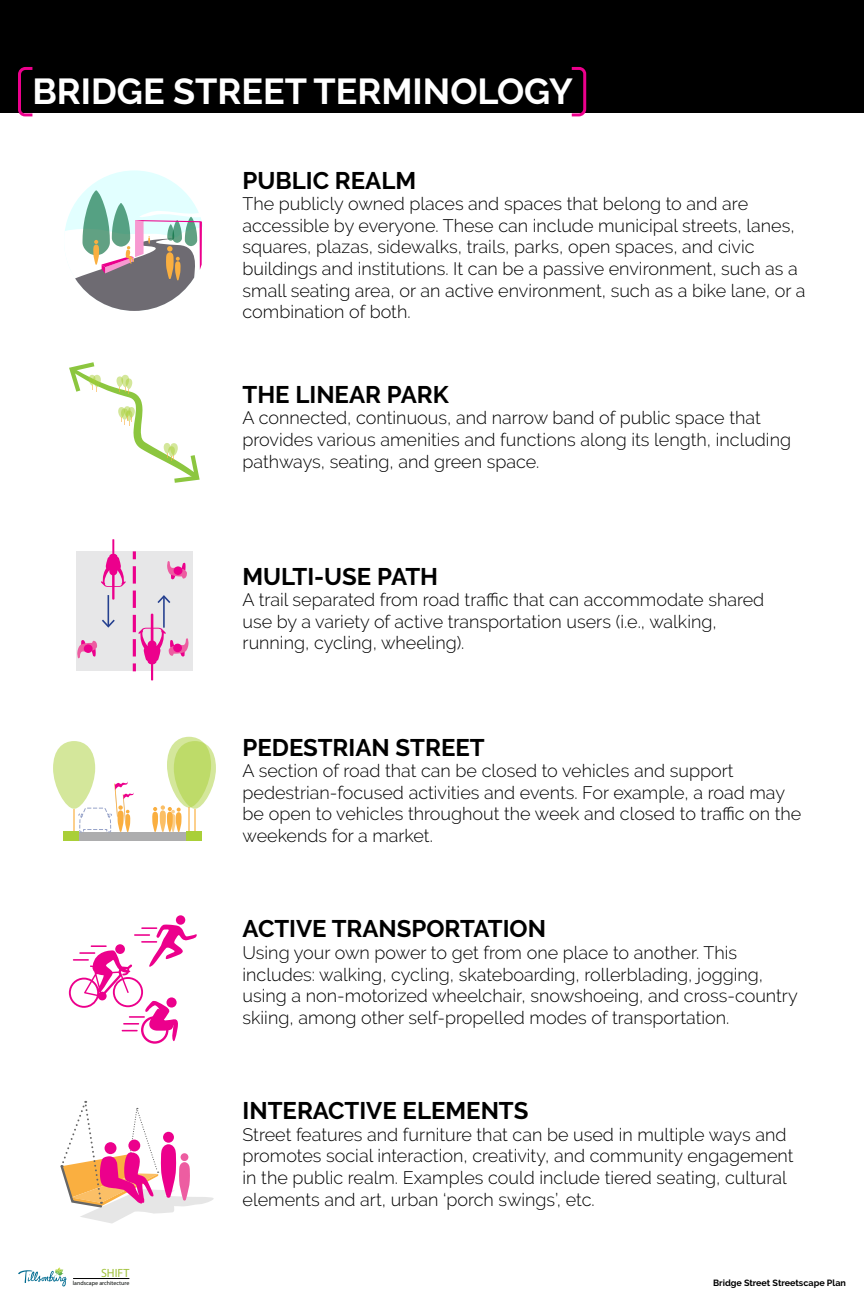
<style>
.page{position:relative;width:864px;height:1296px;background:#fff}
.page>*{position:absolute;margin:0;border:0;box-sizing:border-box;transform-origin:0 0}
.t1{font:700 36px "Raleway";color:#fff}
.t2{font:700 24px "Raleway";color:#000}
.t3{font:300 18px/21.6px "Raleway";color:#000}
.t4{font:11.95px "Myriad Pro";color:#a0c23b}
.t5{font:700 9px "Raleway";color:#000}
.t6{font:5.95px "Myriad Pro";color:#060a08}
</style>
<div class="page">
<div style="left:0;top:0;width:864px;height:112px;background:#000"></div>
<hr style="left:73px;top:1278px;width:56px;height:1px;background:#000">
<svg style="left:18px;top:1267px;width:49px;height:19px"></svg>
<svg style="left:16px;top:67px;width:19px;height:50px"></svg>
<svg style="left:569px;top:67px;width:19px;height:50px"></svg>
<div style="left:64px;top:170px;width:141px;height:141px;background:#e2ffff;border-radius:50%"></div>
<svg style="left:64px;top:190px;width:141px;height:121px"></svg>
<svg style="left:69px;top:362px;width:131px;height:121px"></svg>
<svg style="left:53px;top:737px;width:163px;height:307px"></svg>
<div style="left:76px;top:551px;width:117px;height:120px;background:#e7e7e8"></div>
<svg style="left:101px;top:539px;width:25px;height:61px"></svg>
<svg style="left:77px;top:640px;width:20px;height:19px"></svg>
<div style="left:84px;top:644px;width:9px;height:9px;background:#ec008c;border-radius:50%"></div>
<svg style="left:133px;top:551px;width:56px;height:129px"></svg>
<hr style="left:108px;top:595px;width:1px;height:31px;background:#25408f">
<svg style="left:102px;top:620px;width:13px;height:8px"></svg>
<svg style="left:60px;top:1101px;width:154px;height:123px"></svg>
<div style="left:105px;top:1142px;width:12px;height:12px;background:#ec008c;border-radius:50%"></div>
<h1 class="t1" style="left:32px;top:71px;width:542px">BRIDGE STREET TERMINOLOGY</h1>
<h2 class="t2" style="left:243px;top:166px;width:175px">PUBLIC REALM</h2>
<p class="t3" style="left:243px;top:193px;width:565px">The publicly owned places and spaces that belong to and are accessible by everyone. These can include municipal streets, lanes, squares, plazas, sidewalks, trails, parks, open spaces, and civic buildings and institutions. It can be a passive environment, such as a small seating area, or an active environment, such as a bike lane, or a combination of both.</p>
<h2 class="t2" style="left:243px;top:381px;width:208px">THE LINEAR PARK</h2>
<p class="t3" style="left:243px;top:407px;width:550px">A connected, continuous, and narrow band of public space that provides various amenities and functions along its length, including pathways, seating, and green space.</p>
<h2 class="t2" style="left:243px;top:562px;width:197px">MULTI-USE PATH</h2>
<p class="t3" style="left:243px;top:589px;width:523px">A trail separated from road traffic that can accommodate shared use by a variety of active transportation users (i.e., walking, running, cycling, wheeling).</p>
<h2 class="t2" style="left:243px;top:733px;width:244px">PEDESTRIAN STREET</h2>
<p class="t3" style="left:243px;top:760px;width:560px">A section of road that can be closed to vehicles and support pedestrian-focused activities and events. For example, a road may be open to vehicles throughout the week and closed to traffic on the weekends for a market.</p>
<h2 class="t2" style="left:243px;top:915px;width:305px">ACTIVE TRANSPORTATION</h2>
<p class="t3" style="left:243px;top:942px;width:557px">Using your own power to get from one place to another. This includes: walking, cycling, skateboarding, rollerblading, jogging, using a non-motorized wheelchair, snowshoeing, and cross-country skiing, among other self-propelled modes of transportation.</p>
<p class="t4" style="left:101px;top:1266px;width:30px">SHIFT</p>
<p class="t6" style="left:73px;top:1279px;width:58px">landscape architecture</p>
<h2 class="t2" style="left:243px;top:1097px;width:288px">INTERACTIVE ELEMENTS</h2>
<p class="t3" style="left:243px;top:1123px;width:553px">Street features and furniture that can be used in multiple ways and promotes social interaction, creativity, and community engagement in the public realm. Examples could include tiered seating, cultural elements and art, urban ‘porch swings’, etc.</p>
<p class="t5" style="left:713px;top:1278px;width:134px">Bridge Street Streetscape Plan</p>
</div>
